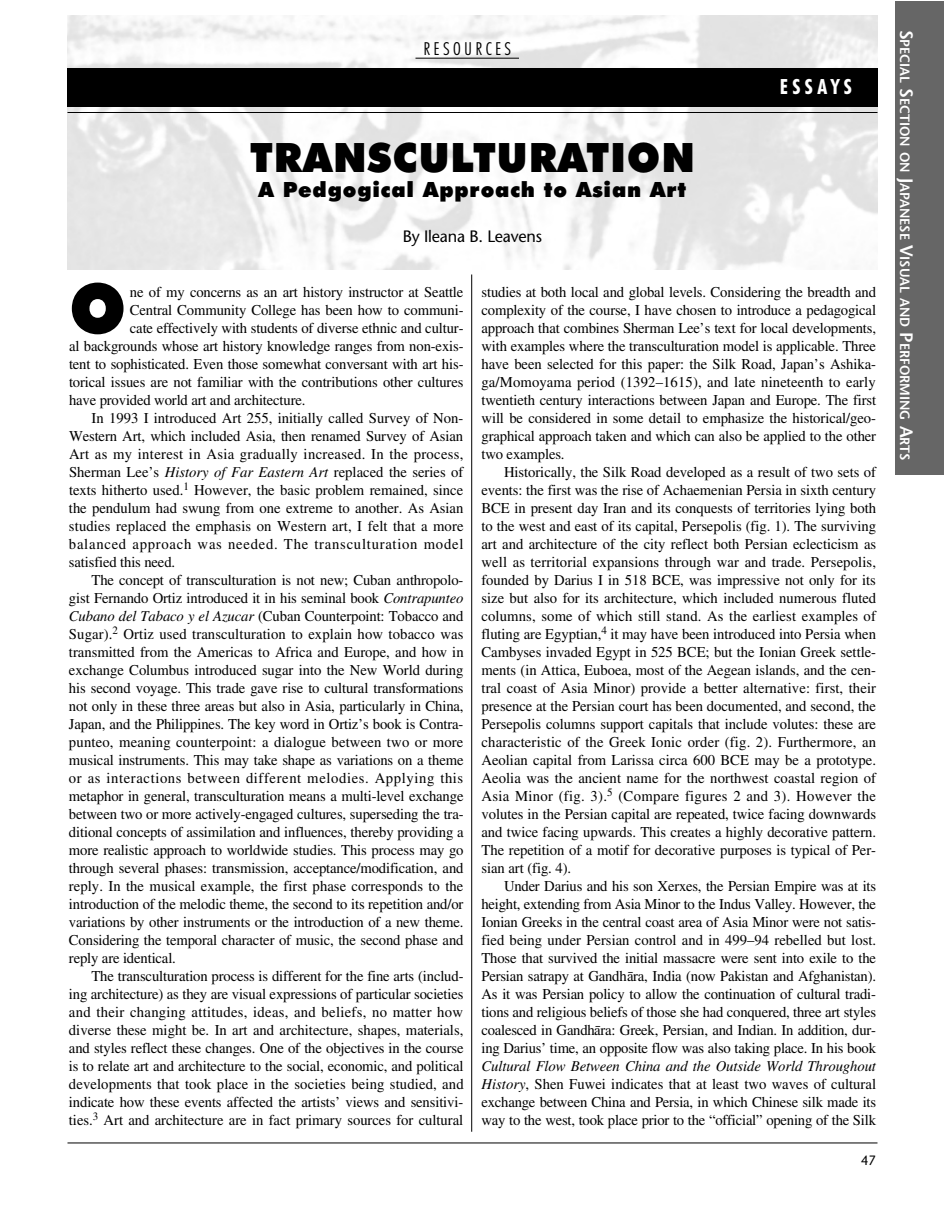
<style>
.page{position:relative;width:945px;height:1215px;background:#fff}
.page>*{position:absolute;margin:0;border:0;box-sizing:border-box;transform-origin:0 0}
.t1{font:900 69px "Futura BT";color:#000}
.t2{font:900 40.5px "Futura BT";letter-spacing:.02em;color:#000}
.t3{font:900 21px "Futura BT";letter-spacing:.04em;color:#000}
.t4{font:700 condensed 21px "Futura BT";letter-spacing:.21em;color:#fff}
.t5{font:300 condensed 18px "Futura BT";letter-spacing:.185em;color:#000}
.t6{font:16.5px "Stone Sans";letter-spacing:-.01em;color:#000}
.t7{font:15px/18px "EAA Times";letter-spacing:-.01em;color:#000;text-align:justify}
.t8{font:15px "EAA Times";letter-spacing:.02em;color:#000}
.t9{font:15px "EAA Times";letter-spacing:.01em;color:#000}
.t10{font:15px "EAA Times";letter-spacing:.04em;color:#000}
.t11{font:15px "EAA Times";letter-spacing:.05em;color:#000}
.t12{font:600 13.5px "Stone Sans";color:#fff}
.t13{font:13.5px "Stone Sans";color:#000;scale:.95 1}
.s1{font-style:italic}
.s2{font-size:18px}
</style>
<div class="page">
<img style="left:68px;top:16px;width:810px;height:253px">
<div style="left:67px;top:68px;width:811px;height:38px;background:#000"></div>
<hr style="left:68px;top:1143px;width:810px;height:1px;background:#000">
<hr style="left:416px;top:58px;width:103px;height:1px;background:#000">
<hr style="left:471px;top:274px;width:1px;height:858px;background:#000">
<hr style="left:68px;top:112px;width:810px;height:1px;background:#000">
<div style="left:895px;top:1px;width:48px;height:474px;background:#666"></div>
<p class="t5" style="left:423px;top:41px;width:89px">RESOURCES</p>
<h2 class="t2" style="left:250px;top:141px;width:446px">TRANSCULTURATION</h2>
<h3 class="t3" style="left:259px;top:181px;width:429px">A Pedgogical Approach to Asian Art</h3>
<p class="t6" style="left:403px;top:230px;width:141px">By Ileana B. Leavens</p>
<h3 class="t4" style="left:780px;top:78px;width:74px">ESSAYS</h3>
<h1 class="t1" style="left:69px;top:281px;width:59px">O</h1>
<p class="t7" style="left:130px;top:285px;width:335px">ne of my concerns as an art history instructor at Seattle</p>
<p class="t7" style="left:130px;top:303px;width:335px">Central Community College has been how to communi-</p>
<p class="t7" style="left:130px;top:321px;width:335px">cate effectively with students of diverse ethnic and cultur-</p>
<p class="t7" style="left:69px;top:339px;width:396px">al backgrounds whose art history knowledge ranges from non-exis-</p>
<p class="t7" style="left:69px;top:357px;width:396px">tent to sophisticated. Even those somewhat conversant with art his-</p>
<p class="t7" style="left:69px;top:375px;width:396px">torical issues are not familiar with the contributions other cultures</p>
<p class="t7" style="left:69px;top:393px;width:238px">have provided world art and architecture.</p>
<p class="t7" style="left:92px;top:411px;width:373px">In 1993 I introduced Art 255, initially called Survey of Non-</p>
<p class="t7" style="left:69px;top:429px;width:396px">Western Art, which included Asia, then renamed Survey of Asian</p>
<p class="t8" style="left:69px;top:449px;width:396px">Art as my interest in Asia gradually increased. In the process,</p>
<p class="t7" style="left:69px;top:465px;width:396px">Sherman Lee’s <span class="s1">History of Far Eastern Art</span> replaced the series of</p>
<p class="t7" style="left:69px;top:483px;width:396px">texts hitherto used.<sup>1</sup> However, the basic problem remained, since</p>
<p class="t7" style="left:69px;top:501px;width:396px">the pendulum had swung from one extreme to another. As Asian</p>
<p class="t9" style="left:69px;top:521px;width:396px">studies replaced the emphasis on Western art, I felt that a more</p>
<p class="t11" style="left:69px;top:539px;width:396px">balanced approach was needed. The transculturation model</p>
<p class="t7" style="left:69px;top:555px;width:108px">satisfied this need.</p>
<p class="t7" style="left:92px;top:573px;width:374px">The concept of transculturation is not new; Cuban anthropolo-</p>
<p class="t7" style="left:69px;top:591px;width:396px">gist Fernando Ortiz introduced it in his seminal book <span class="s1">Contrapunteo</span></p>
<p class="t7" style="left:69px;top:609px;width:396px"><span class="s1">Cubano del Tabaco y el Azucar</span> (Cuban Counterpoint: Tobacco and</p>
<p class="t7" style="left:69px;top:627px;width:396px">Sugar).<sup>2</sup> Ortiz used transculturation to explain how tobacco was</p>
<p class="t7" style="left:69px;top:645px;width:396px">transmitted from the Americas to Africa and Europe, and how in</p>
<p class="t7" style="left:69px;top:663px;width:396px">exchange Columbus introduced sugar into the New World during</p>
<p class="t7" style="left:69px;top:681px;width:396px">his second voyage. This trade gave rise to cultural transformations</p>
<p class="t7" style="left:69px;top:699px;width:396px">not only in these three areas but also in Asia, particularly in China,</p>
<p class="t7" style="left:69px;top:717px;width:396px">Japan, and the Philippines. The key word in Ortiz’s book is Contra-</p>
<p class="t9" style="left:69px;top:737px;width:396px">punteo, meaning counterpoint: a dialogue between two or more</p>
<p class="t7" style="left:69px;top:753px;width:396px">musical instruments. This may take shape as variations on a theme</p>
<p class="t10" style="left:69px;top:773px;width:396px">or as interactions between different melodies. Applying this</p>
<p class="t7" style="left:69px;top:789px;width:396px">metaphor in general, transculturation means a multi-level exchange</p>
<p class="t7" style="left:69px;top:807px;width:396px">between two or more actively-engaged cultures, superseding the tra-</p>
<p class="t7" style="left:69px;top:825px;width:396px">ditional concepts of assimilation and influences, thereby providing a</p>
<p class="t7" style="left:69px;top:843px;width:396px">more realistic approach to worldwide studies. This process may go</p>
<p class="t7" style="left:69px;top:861px;width:396px">through several phases: transmission, acceptance/modification, and</p>
<p class="t7" style="left:69px;top:879px;width:396px">reply. In the musical example, the first phase corresponds to the</p>
<p class="t7" style="left:69px;top:897px;width:396px">introduction of the melodic theme, the second to its repetition and/or</p>
<p class="t7" style="left:69px;top:915px;width:396px">variations by other instruments or the introduction of a new theme.</p>
<p class="t7" style="left:69px;top:933px;width:396px">Considering the temporal character of music, the second phase and</p>
<p class="t7" style="left:69px;top:951px;width:109px">reply are identical.</p>
<p class="t7" style="left:91px;top:969px;width:374px">The transculturation process is different for the fine arts (includ-</p>
<p class="t7" style="left:69px;top:987px;width:396px">ing architecture) as they are visual expressions of particular societies</p>
<p class="t8" style="left:69px;top:1007px;width:396px">and their changing attitudes, ideas, and beliefs, no matter how</p>
<p class="t7" style="left:69px;top:1023px;width:396px">diverse these might be. In art and architecture, shapes, materials,</p>
<p class="t7" style="left:69px;top:1041px;width:396px">and styles reflect these changes. One of the objectives in the course</p>
<p class="t7" style="left:69px;top:1059px;width:396px">is to relate art and architecture to the social, economic, and political</p>
<p class="t7" style="left:69px;top:1077px;width:396px">developments that took place in the societies being studied, and</p>
<p class="t7" style="left:69px;top:1095px;width:396px">indicate how these events affected the artists’ views and sensitivi-</p>
<p class="t7" style="left:69px;top:1113px;width:396px">ties.<sup>3</sup> Art and architecture are in fact primary sources for cultural</p>
<p class="t7" style="left:482px;top:285px;width:396px">studies at both local and global levels. Considering the breadth and complexity of the course, I have chosen to introduce a pedagogical approach that combines Sherman Lee’s text for local developments, with examples where the transculturation model is applicable. Three have been selected for this paper: the Silk Road, Japan’s Ashika&shy;ga/Momoyama period (1392–1615), and late nineteenth to early twentieth century interactions between Japan and Europe. The first will be considered in some detail to emphasize the historical/geo&shy;graphical approach taken and which can also be applied to the other two examples.</p>
<p class="t7" style="left:482px;top:465px;width:396px;text-indent:23px">Historically, the Silk Road developed as a result of two sets of events: the first was the rise of Achaemenian Persia in sixth century BCE in present day Iran and its conquests of territories lying both to the west and east of its capital, Persepolis (fig. 1). The surviving art and architecture of the city reflect both Persian eclecticism as well as territorial expansions through war and trade. Persepolis, founded by Darius I in 518 BCE, was impressive not only for its size but also for its architecture, which included numerous fluted columns, some of which still stand. As the earliest examples of fluting are Egyptian,<sup>4</sup> it may have been introduced into Persia when Cambyses invaded Egypt in 525 BCE; but the Ionian Greek settle&shy;ments (in Attica, Euboea, most of the Aegean islands, and the cen&shy;tral coast of Asia Minor) provide a better alternative: first, their presence at the Persian court has been documented, and second, the Persepolis columns support capitals that include volutes: these are characteristic of the Greek Ionic order (fig. 2). Furthermore, an Aeolian capital from Larissa circa 600 BCE may be a prototype.<br>Aeolia was the ancient name for the northwest coastal region of Asia Minor (fig. 3).<sup>5</sup> (Compare figures 2 and 3). However the volutes in the Persian capital are repeated, twice facing downwards and twice facing upwards. This creates a highly decorative pattern.<br>The repetition of a motif for decorative purposes is typical of Per&shy;sian art (fig. 4).</p>
<p class="t7" style="left:482px;top:879px;width:396px;text-indent:23px">Under Darius and his son Xerxes, the Persian Empire was at its height, extending from Asia Minor to the Indus Valley. However, the Ionian Greeks in the central coast area of Asia Minor were not satis&shy;fied being under Persian control and in 499–94 rebelled but lost.<br>Those that survived the initial massacre were sent into exile to the Persian satrapy at Gandh¯ara, India (now Pakistan and Afghanistan).<br>As it was Persian policy to allow the continuation of cultural tradi&shy;tions and religious beliefs of those she had conquered, three art styles coalesced in Gandh¯ara: Greek, Persian, and Indian. In addition, dur&shy;ing Darius’ time, an opposite flow was also taking place. In his book</p>
<p class="t7" style="left:482px;top:1059px;width:396px"><span class="s1">Cultural Flow Between China and the Outside World Throughout History</span>, Shen Fuwei indicates that at least two waves of cultural exchange between China and Persia, in which Chinese silk made its way to the west, took place prior to the “official” opening of the Silk</p>
<p class="t13" style="left:861px;top:1155px;width:17px">47</p>
<p class="t12" style="left:910px;top:30px;width:433px;rotate:90deg"><span class="s2">S</span>PECIAL <span class="s2">S</span>ECTION ON <span class="s2">J</span>APANESE <span class="s2">V</span>ISUAL AND <span class="s2">P</span>ERFORMING <span class="s2">A</span>RTS</p>
</div>
